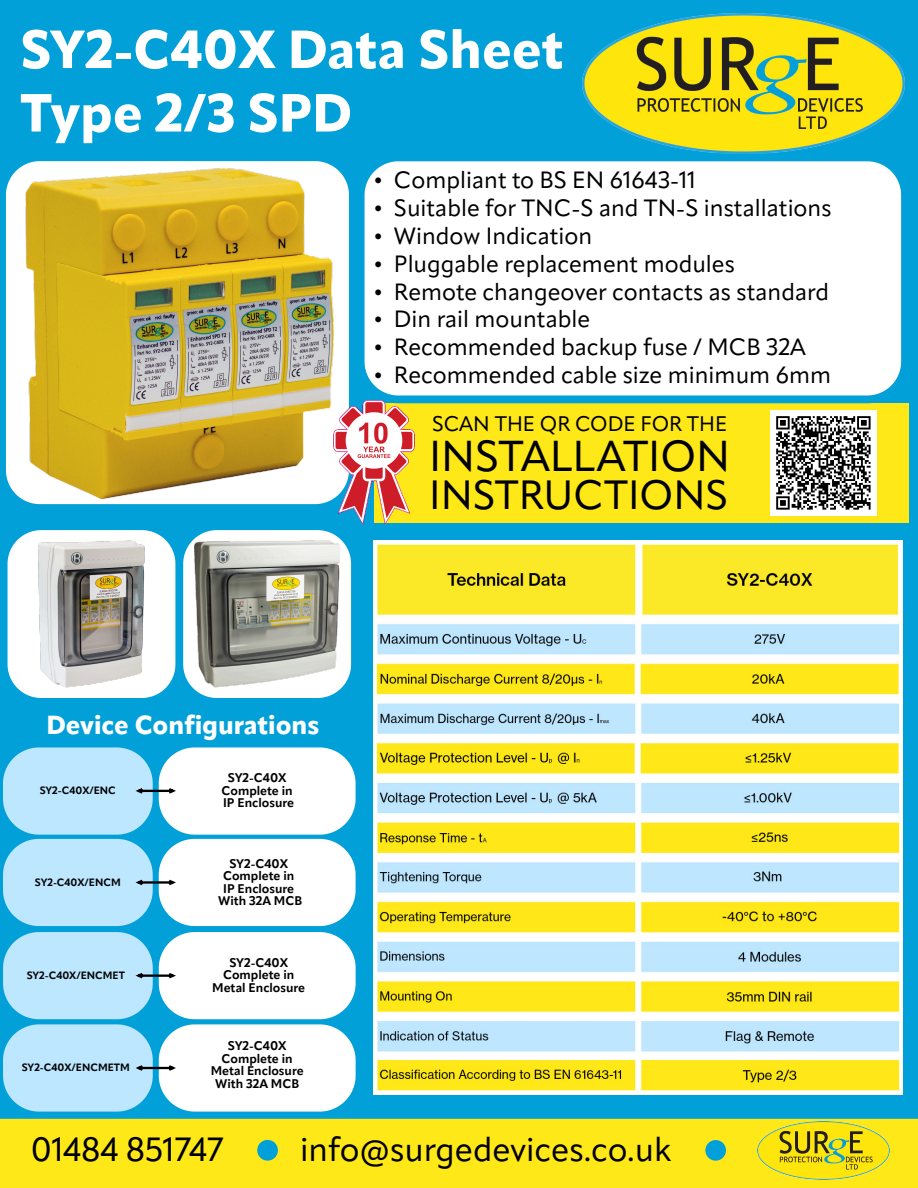
<style>
.page{position:relative;width:918px;height:1188px;background:#01a0d8}
.page>*{position:absolute;margin:0;border:0;box-sizing:border-box;transform-origin:0 0}
.t1{font:800 52.95px/63.4px "Apparat";color:#fff}
.t2{font:42.75px "Apparat";color:#000}
.t3{font:40.35px "Apparat";color:#000}
.t4{font:33.15px "Apparat";color:#000}
.t5{font:33px "Apparat";color:#000}
.t6{font:800 25.8px "Apparat";color:#fff}
.t7{font:23.25px "Apparat";color:#000}
.t8{font:20.85px "Apparat";color:#000}
.t9{font:700 12.45px/12.5px "Apparat";color:#000;text-align:center}
.t10{font:700 10.5px "Apparat";color:#000}
.s1{font-family:"Times New Roman"}
</style>
<div class="page">
<div style="left:374px;top:403px;width:535px;height:120px;background:#ffe817"></div>
<svg style="left:7px;top:530px;width:345px;height:168px"></svg>
<svg style="left:5px;top:161px;width:344px;height:344px"></svg>
<img style="left:582px;top:14px;width:323px;height:135px">
<img style="left:311px;top:378px;width:126px;height:169px">
<img style="left:194px;top:541px;width:146px;height:146px">
<img style="left:25px;top:168px;width:309px;height:331px">
<img style="left:38px;top:541px;width:107px;height:146px">
<div style="left:0;top:1118px;width:918px;height:70px;background:#ffe817"></div>
<div style="left:257px;top:1140px;width:21px;height:21px;background:#01a0d8;border-radius:50%"></div>
<div style="left:705px;top:1140px;width:21px;height:21px;background:#01a0d8;border-radius:50%"></div>
<img style="left:757px;top:1122px;width:133px;height:57px">
<svg style="left:352px;top:149px;width:550px;height:259px"></svg>
<div style="left:431px;top:415px;width:296px;height:97px;background:#ffe817"></div>
<img style="left:771px;top:410px;width:105px;height:106px">
<img style="left:373px;top:541px;width:530px;height:553px">
<svg style="left:3px;top:747px;width:353px;height:365px"></svg>
<h1 class="t1" style="left:20px;top:18px;width:545px">SY2-C40X Data Sheet<br>Type 2/3 SPD</h1>
<p class="t7" style="left:374px;top:166px;width:323px"><span class="s1">•</span> Compliant to BS EN 61643-11</p>
<p class="t7" style="left:374px;top:194px;width:459px"><span class="s1">•</span> Suitable for TNC-S and TN-S installations</p>
<p class="t7" style="left:374px;top:222px;width:220px"><span class="s1">•</span> Window Indication</p>
<p class="t7" style="left:374px;top:249px;width:362px"><span class="s1">•</span> Pluggable replacement modules</p>
<p class="t7" style="left:374px;top:277px;width:456px"><span class="s1">•</span> Remote changeover contacts as standard</p>
<p class="t7" style="left:374px;top:305px;width:218px"><span class="s1">•</span> Din rail mountable</p>
<p class="t7" style="left:374px;top:333px;width:433px"><span class="s1">•</span> Recommended backup fuse / MCB 32A</p>
<p class="t7" style="left:374px;top:361px;width:459px"><span class="s1">•</span> Recommended cable size minimum 6mm</p>
<p class="t8" style="left:432px;top:411px;width:297px">SCAN THE QR CODE FOR THE</p>
<h2 class="t2" style="left:429px;top:431px;width:303px">INSTALLATION</h2>
<h3 class="t3" style="left:429px;top:471px;width:300px">INSTRUCTIONS</h3>
<p class="t6" style="left:46px;top:709px;width:275px">Device Configurations</p>
<p class="t9" style="left:222px;top:772px;width:74px">SY2-C40X<br>Complete in<br>IP Enclosure</p>
<p class="t10" style="left:40px;top:784px;width:78px">SY2-C40X/ENC</p>
<p class="t10" style="left:35px;top:876px;width:87px">SY2-C40X/ENCM</p>
<p class="t10" style="left:27px;top:969px;width:100px">SY2-C40X/ENCMET</p>
<p class="t10" style="left:22px;top:1061px;width:109px">SY2-C40X/ENCMETM</p>
<p class="t9" style="left:218px;top:857px;width:86px">SY2-C40X<br>Complete in<br>IP Enclosure<br>With 32A MCB</p>
<p class="t9" style="left:212px;top:956px;width:94px">SY2-C40X<br>Complete in<br>Metal Enclosure</p>
<p class="t9" style="left:211px;top:1040px;width:94px">SY2-C40X<br>Complete in<br>Metal Enclosure<br>With 32A MCB</p>
<h3 class="t4" style="left:31px;top:1129px;width:194px">01484 851747</h3>
<h3 class="t5" style="left:300px;top:1129px;width:373px">info@surgedevices.co.uk</h3>
</div>
